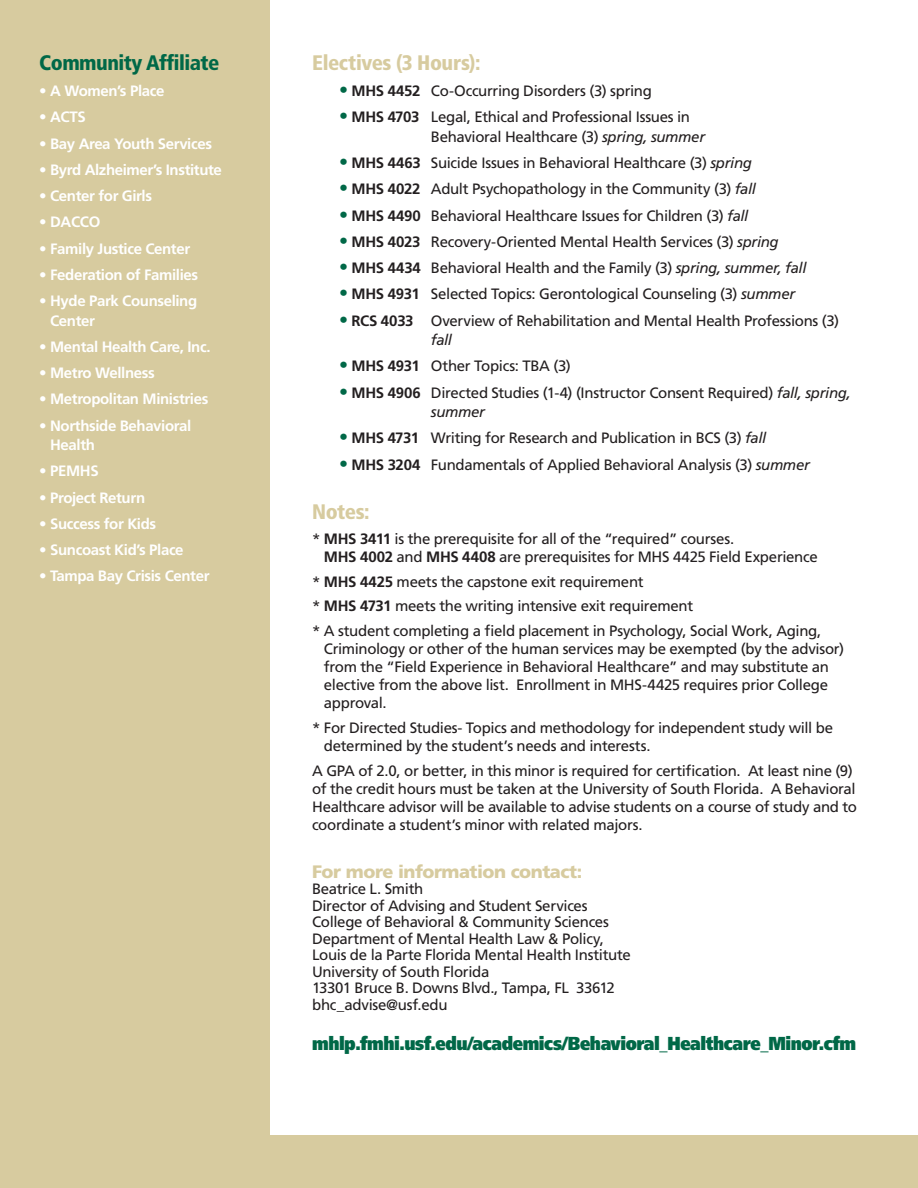
<style>
.page{position:relative;width:918px;height:1188px;background:#fff}
.page>*{position:absolute;margin:0;border:0;box-sizing:border-box;transform-origin:0 0}
.Subheads{font:900 condensed 21px "Frutiger LT Std";letter-spacing:-.02em;color:#d7cb9f}
.Subheads-2{font:900 condensed 21px "Frutiger LT Std";letter-spacing:-.025em;color:#006847}
.t1{font:900 18.75px "Frutiger LT Std";letter-spacing:-.025em;color:#006847;scale:.87 1}
.t2{font:900 18px "Frutiger LT Std";letter-spacing:-.025em;color:#d7cb9f}
.Body_Text{font:15px/18px "Frutiger LT Std";letter-spacing:-.025em;color:#231f20}
.Body_Text-2{font:700 15px/19.5px "Frutiger LT Std";letter-spacing:-.025em;color:#fff}
.s1{color:#d7cb9f}
.s2{font-size:18px;color:#006847}
.s3{font-weight:700}
.s4{font-style:italic}
</style>
<div class="page">
<div style="left:0;top:0;width:269px;height:1135px;background:#d7cb9f"></div>
<div style="left:0;top:1135px;width:918px;height:53px;background:#d7cb9f"></div>
<p class="Subheads-2" style="left:39px;top:50px;width:190px">Community Affiliate<span class="s1">s</span></p>
<p class="Body_Text-2" style="left:39px;top:81px;width:127px">• A Women’s Place</p>
<p class="Body_Text-2" style="left:39px;top:107px;width:48px">• ACTS</p>
<p class="Body_Text-2" style="left:39px;top:134px;width:174px">• Bay Area Youth Services</p>
<p class="Body_Text-2" style="left:39px;top:160px;width:184px">• Byrd Alzheimer’s Institute</p>
<p class="Body_Text-2" style="left:39px;top:186px;width:114px">• Center for Girls</p>
<p class="Body_Text-2" style="left:39px;top:212px;width:63px">• DACCO</p>
<p class="Body_Text-2" style="left:39px;top:239px;width:152px">• Family Justice Center</p>
<p class="Body_Text-2" style="left:39px;top:265px;width:160px">• Federation of Families</p>
<p class="Body_Text-2" style="left:50px;top:291px;width:149px;text-indent:-11px">• Hyde Park Counseling<br>Center</p>
<p class="Body_Text-2" style="left:39px;top:337px;width:173px">• Mental Health Care, Inc.</p>
<p class="Body_Text-2" style="left:39px;top:363px;width:117px">• Metro Wellness</p>
<p class="Body_Text-2" style="left:39px;top:389px;width:171px">• Metropolitan Ministries</p>
<p class="Body_Text-2" style="left:50px;top:416px;width:143px;text-indent:-11px">• Northside Behavioral<br>Health</p>
<p class="Body_Text-2" style="left:39px;top:461px;width:61px">• PEMHS</p>
<p class="Body_Text-2" style="left:39px;top:488px;width:108px">• Project Return</p>
<p class="Body_Text-2" style="left:39px;top:514px;width:118px">• Success for Kids</p>
<p class="Body_Text-2" style="left:39px;top:540px;width:146px">• Suncoast Kid’s Place</p>
<p class="Body_Text-2" style="left:39px;top:566px;width:172px">• Tampa Bay Crisis Center</p>
<p class="Subheads" style="left:312px;top:50px;width:170px">Electives (3 Hours):</p>
<p class="Body_Text" style="left:339px;top:82px;width:314px"><span class="s2">•</span> <span class="s3">MHS 4452</span> Co-Occurring Disorders (3) spring</p>
<p class="Body_Text" style="left:431px;top:107px;width:276px;line-height:19.5px;text-indent:-92px"><span class="s2">•</span> <span class="s3">MHS 4703</span> Legal, Ethical and Professional Issues in<br>Behavioral Healthcare (3) <span class="s4">spring, summer</span></p>
<p class="Body_Text" style="left:339px;top:154px;width:414px"><span class="s2">•</span> <span class="s3">MHS 4463</span> Suicide Issues in Behavioral Healthcare (3) <span class="s4">spring</span></p>
<p class="Body_Text" style="left:339px;top:180px;width:418px"><span class="s2">•</span> <span class="s3">MHS 4022</span> Adult Psychopathology in the Community (3) <span class="s4">fall</span></p>
<p class="Body_Text" style="left:339px;top:206px;width:411px"><span class="s2">•</span> <span class="s3">MHS 4490</span> Behavioral Healthcare Issues for Children (3) <span class="s4">fall</span></p>
<p class="Body_Text" style="left:339px;top:233px;width:441px"><span class="s2">•</span> <span class="s3">MHS 4023</span> Recovery-Oriented Mental Health Services (3) <span class="s4">spring</span></p>
<p class="Body_Text" style="left:339px;top:259px;width:469px"><span class="s2">•</span> <span class="s3">MHS 4434</span> Behavioral Health and the Family (3) <span class="s4">spring, summer, fall</span></p>
<p class="Body_Text" style="left:339px;top:285px;width:458px"><span class="s2">•</span> <span class="s3">MHS 4931</span> Selected Topics: Gerontological Counseling (3) <span class="s4">summer</span></p>
<p class="Body_Text" style="left:431px;top:311px;width:410px;line-height:19.5px;text-indent:-92px"><span class="s2">•</span> <span class="s3">RCS 4033</span> Overview of Rehabilitation and Mental Health Professions (3) <span class="s4">fall</span></p>
<p class="Body_Text" style="left:339px;top:357px;width:233px"><span class="s2">•</span> <span class="s3">MHS 4931</span> Other Topics: TBA (3)</p>
<p class="Body_Text" style="left:431px;top:383px;width:422px;line-height:19.5px;text-indent:-92px"><span class="s2">•</span> <span class="s3">MHS 4906</span> Directed Studies (1-4) (Instructor Consent Required) <span class="s4">fall, spring, summer</span></p>
<p class="Body_Text" style="left:339px;top:429px;width:429px"><span class="s2">•</span> <span class="s3">MHS 4731</span> Writing for Research and Publication in BCS (3) <span class="s4">fall</span></p>
<p class="Body_Text" style="left:339px;top:455px;width:472px"><span class="s2">•</span> <span class="s3">MHS 3204</span> Fundamentals of Applied Behavioral Analysis (3) <span class="s4">summer</span></p>
<p class="Subheads" style="left:312px;top:499px;width:59px">Notes:</p>
<p class="Body_Text" style="left:324px;top:530px;width:495px;text-indent:-12px">* <span class="s3">MHS 3411</span> is the prerequisite for all of the “required” courses.<br><span class="s3">MHS 4002</span> and <span class="s3">MHS 4408</span> are prerequisites for MHS 4425 Field Experience</p>
<p class="Body_Text" style="left:312px;top:572px;width:333px">* <span class="s3">MHS 4425</span> meets the capstone exit requirement</p>
<p class="Body_Text" style="left:312px;top:597px;width:383px">* <span class="s3">MHS 4731</span> meets the writing intensive exit requirement</p>
<p class="Body_Text" style="left:324px;top:622px;width:522px;text-indent:-12px">* A student completing a field placement in Psychology, Social Work, Aging, Criminology or other of the human services may be exempted (by the advisor) from the “Field Experience in Behavioral Healthcare” and may substitute an elective from the above list. Enrollment in MHS-4425 requires prior College approval.</p>
<p class="Body_Text" style="left:324px;top:719px;width:511px;text-indent:-12px">* For Directed Studies- Topics and methodology for independent study will be determined by the student’s needs and interests.</p>
<p class="Body_Text" style="left:312px;top:761px;width:546px">A GPA of 2.0, or better, in this minor is required for certification. At least nine (9) of the credit hours must be taken at the University of South Florida. A Behavioral Healthcare advisor will be available to advise students on a course of study and to coordinate a student’s minor with related majors.</p>
<p class="t2" style="left:312px;top:860px;width:272px">For more information contact:</p>
<p class="Body_Text" style="left:312px;top:880px;width:113px">Beatrice L. Smith</p>
<p class="Body_Text" style="left:312px;top:896px;width:277px">Director of Advising and Student Services</p>
<p class="Body_Text" style="left:312px;top:913px;width:298px">College of Behavioral &amp; Community Sciences</p>
<p class="Body_Text" style="left:312px;top:929px;width:293px">Department of Mental Health Law &amp; Policy,</p>
<p class="Body_Text" style="left:312px;top:946px;width:320px">Louis de la Parte Florida Mental Health Institute</p>
<p class="Body_Text" style="left:312px;top:962px;width:179px">University of South Florida</p>
<p class="Body_Text" style="left:312px;top:979px;width:304px">13301 Bruce B. Downs Blvd., Tampa, FL 33612</p>
<p class="Body_Text" style="left:312px;top:995px;width:137px">bhc_advise@usf.edu</p>
<p class="t1" style="left:312px;top:1032px;width:627px">mhlp.fmhi.usf.edu/academics/Behavioral_Healthcare_Minor.cfm</p>
</div>
